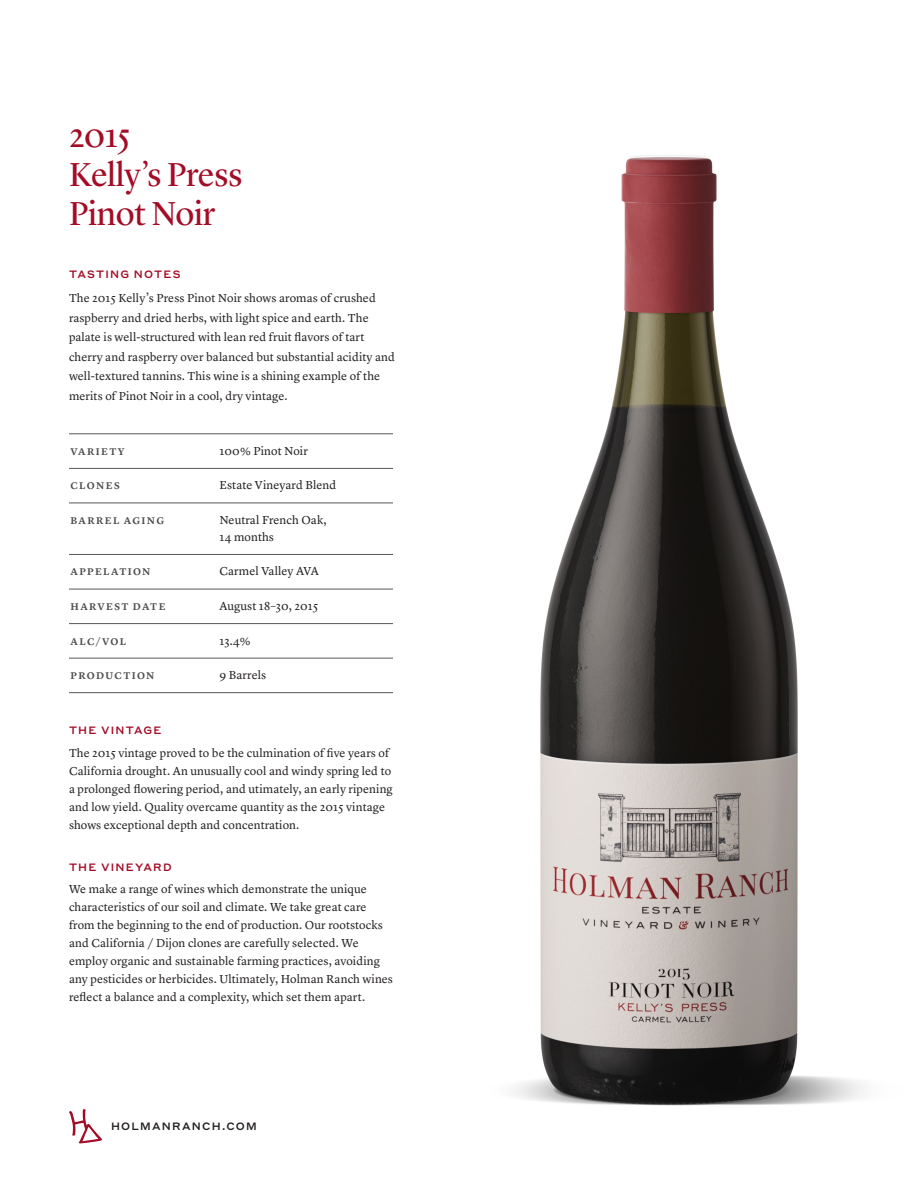
<style>
.page{position:relative;width:918px;height:1188px;background:#fff}
.page>*{position:absolute;margin:0;border:0;box-sizing:border-box;transform-origin:0 0}
.t1{font:34.5px "Lyon Display";letter-spacing:-.005em;color:#a30c26}
.Paragraph_Small{font:12px/18px "Lyon Text";letter-spacing:.01em;color:#231f20}
.Label_Primary{font:500 10.5px "Styrene A";letter-spacing:.115em;color:#a30c26}
.Label_Primary-2{font:500 10.5px "Styrene A";letter-spacing:.12em;color:#231f20}
.Label_Secondary{font:600 10.2px "Lyon Text";letter-spacing:.14em;color:#4b4c4d}
</style>
<div class="page">
<svg style="left:69px;top:1109px;width:33px;height:34px"></svg>
<img style="left:514px;top:155px;width:350px;height:951px">
<hr style="left:69px;top:434px;width:324px;height:1px;background:#57585a">
<hr style="left:69px;top:554px;width:324px;height:1px;background:#57585a">
<hr style="left:69px;top:468px;width:324px;height:1px;background:#57585a">
<hr style="left:69px;top:589px;width:324px;height:1px;background:#57585a">
<hr style="left:69px;top:503px;width:324px;height:1px;background:#57585a">
<hr style="left:69px;top:623px;width:324px;height:1px;background:#57585a">
<hr style="left:69px;top:658px;width:324px;height:1px;background:#57585a">
<hr style="left:69px;top:692px;width:324px;height:1px;background:#57585a">
<p class="t1" style="left:69px;top:110px;width:63px">2015</p>
<p class="t1" style="left:69px;top:149px;width:175px">Kelly’s Press</p>
<p class="t1" style="left:69px;top:188px;width:148px">Pinot Noir</p>
<p class="Label_Primary" style="left:69px;top:265px;width:113px">TASTING NOTES</p>
<p class="Paragraph_Small" style="left:69px;top:287px;width:328px;line-height:19.5px">The 2015 Kelly’s Press Pinot Noir shows aromas of crushed raspberry and dried herbs, with light spice and earth. The palate is well-structured with lean red fruit flavors of tart cherry and raspberry over balanced but substantial acidity and well-textured tannins. This wine is a shining example of the merits of Pinot Noir in a cool, dry vintage.</p>
<p class="Label_Secondary" style="left:71px;top:444px;width:56px">VARIETY</p>
<p class="Paragraph_Small" style="left:219px;top:441px;width:90px">100% Pinot Noir</p>
<p class="Label_Secondary" style="left:71px;top:478px;width:51px">CLONES</p>
<p class="Paragraph_Small" style="left:219px;top:475px;width:118px">Estate Vineyard Blend</p>
<p class="Label_Secondary" style="left:71px;top:513px;width:95px">BARREL AGING</p>
<p class="Paragraph_Small" style="left:219px;top:510px;width:109px">Neutral French Oak,</p>
<p class="Paragraph_Small" style="left:219px;top:527px;width:56px">14 months</p>
<p class="Label_Secondary" style="left:71px;top:564px;width:81px">APPELATION</p>
<p class="Paragraph_Small" style="left:219px;top:562px;width:101px">Carmel Valley AVA</p>
<p class="Label_Secondary" style="left:71px;top:599px;width:97px">HARVEST DATE</p>
<p class="Paragraph_Small" style="left:219px;top:596px;width:100px">August 18–30, 2015</p>
<p class="Label_Secondary" style="left:71px;top:633px;width:57px">ALC/VOL</p>
<p class="Paragraph_Small" style="left:219px;top:631px;width:33px">13.4%</p>
<p class="Label_Secondary" style="left:71px;top:668px;width:85px">PRODUCTION</p>
<p class="Paragraph_Small" style="left:219px;top:665px;width:48px">9 Barrels</p>
<p class="Label_Primary" style="left:69px;top:722px;width:94px">THE VINTAGE</p>
<p class="Paragraph_Small" style="left:69px;top:743px;width:325px">The 2015 vintage proved to be the culmination of five years of California drought. An unusually cool and windy spring led to a prolonged flowering period, and utimately, an early ripening and low yield. Quality overcame quantity as the 2015 vintage shows exceptional depth and concentration.</p>
<p class="Label_Primary" style="left:69px;top:858px;width:104px">THE VINEYARD</p>
<p class="Paragraph_Small" style="left:69px;top:879px;width:326px">We make a range of wines which demonstrate the unique characteristics of our soil and climate. We take great care from the beginning to the end of production. Our rootstocks and California / Dijon clones are carefully selected. We employ organic and sustainable farming practices, avoiding any pesticides or herbicides. Ultimately, Holman Ranch wines reflect a balance and a complexity, which set them apart.</p>
<p class="Label_Primary-2" style="left:111px;top:1118px;width:147px">HOLMANRANCH.COM</p>
</div>
